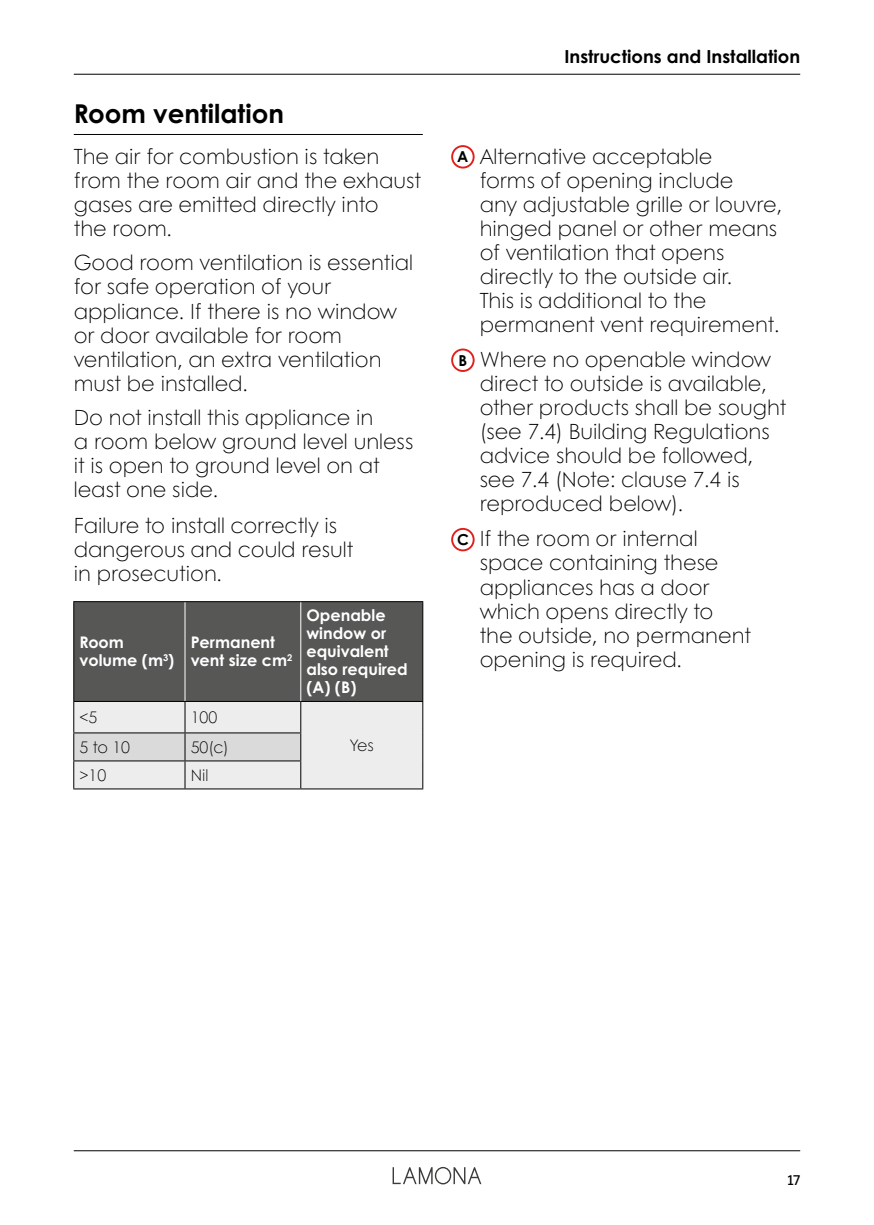
<style>
.page{position:relative;width:874px;height:1225px;background:#fff}
.page>*{position:absolute;margin:0;border:0;box-sizing:border-box;transform-origin:0 0}
.t1{font:700 26px "Century Gothic Pro";color:#000}
.t2{font:300 21px/24px "Century Gothic";color:#000}
.t3{font:700 18px "Century Gothic Pro";color:#000}
.t4{font:700 16px/18px "Century Gothic Pro";color:#fff}
.t5{font:300 16px "Century Gothic";color:#000}
.t6{font:14px "Rooster";color:#000}
.s1{font-family:"Century Gothic Pro";font-weight:700;font-size:15.2px}
</style>
<div class="page">
<hr style="left:74px;top:74px;width:725px;height:1px;background:#000">
<hr style="left:74px;top:1150px;width:725px;height:1px;background:#000">
<svg style="left:392px;top:1166px;width:89px;height:18px"></svg>
<hr style="left:74px;top:134px;width:348px;height:1px;background:#000">
<svg style="left:73px;top:601px;width:350px;height:188px;background:#979796"></svg>
<hr style="left:185px;top:760px;width:116px;height:1px;background:#000">
<hr style="left:73px;top:788px;width:112px;height:1px;background:#000">
<hr style="left:185px;top:788px;width:115px;height:1px;background:#000">
<div style="left:451px;top:145px;width:23px;height:23px;border:2px solid #e11f1d;border-radius:50%"></div>
<div style="left:451px;top:348px;width:23px;height:24px;border:2px solid #e11f1d;border-radius:50%"></div>
<div style="left:451px;top:528px;width:23px;height:23px;border:2px solid #e11f1d;border-radius:50%"></div>
<p class="t1" style="left:74px;top:97px;width:211px">Room ventilation</p>
<p class="t2" style="left:74px;top:144px;width:349px">The air for combustion is taken from the room air and the exhaust gases are emitted directly into<br>the room.</p>
<p class="t2" style="left:74px;top:251px;width:340px">Good room ventilation is essential for safe operation of your appliance. If there is no window or door available for room ventilation, an extra ventilation must be installed.</p>
<p class="t2" style="left:74px;top:405px;width:341px">Do not install this appliance in<br>a room below ground level unless it is open to ground level on at least one side.</p>
<p class="t2" style="left:74px;top:513px;width:281px">Failure to install correctly is dangerous and could result in prosecution.</p>
<p class="t4" style="left:79px;top:633px;width:96px">Room volume (m<sup>3</sup>)</p>
<p class="t4" style="left:190px;top:633px;width:103px">Permanent vent size cm<sup>2</sup></p>
<p class="t4" style="left:306px;top:606px;width:103px">Openable window or equivalent also required (A) (B)</p>
<p class="t5" style="left:79px;top:707px;width:19px">&lt;5</p>
<p class="t5" style="left:190px;top:707px;width:28px">100</p>
<p class="t5" style="left:79px;top:737px;width:52px">5 to 10</p>
<p class="t5" style="left:191px;top:737px;width:39px">50(c)</p>
<p class="t5" style="left:349px;top:735px;width:26px">Yes</p>
<p class="t5" style="left:79px;top:765px;width:28px">&gt;10</p>
<p class="t5" style="left:191px;top:765px;width:19px">Nil</p>
<p class="t3" style="left:564px;top:46px;width:237px">Instructions and Installation</p>
<p class="t2" style="left:479px;top:144px;width:304px;text-indent:-22px"><span class="s1">A</span> Alternative acceptable<br>forms of opening include<br>any adjustable grille or louvre, hinged panel or other means of ventilation that opens directly to the outside air.<br>This is additional to the permanent vent requirement.</p>
<p class="t2" style="left:479px;top:347px;width:308px;text-indent:-21px"><span class="s1">B</span> Where no openable window direct to outside is available, other products shall be sought (see 7.4) Building Regulations advice should be followed, see 7.4 (Note: clause 7.4 is reproduced below).</p>
<p class="t2" style="left:479px;top:526px;width:273px;text-indent:-23px"><span class="s1">C</span> If the room or internal space containing these appliances has a door which opens directly to the outside, no permanent opening is required.</p>
<p class="t6" style="left:787px;top:1172px;width:14px">17</p>
</div>
